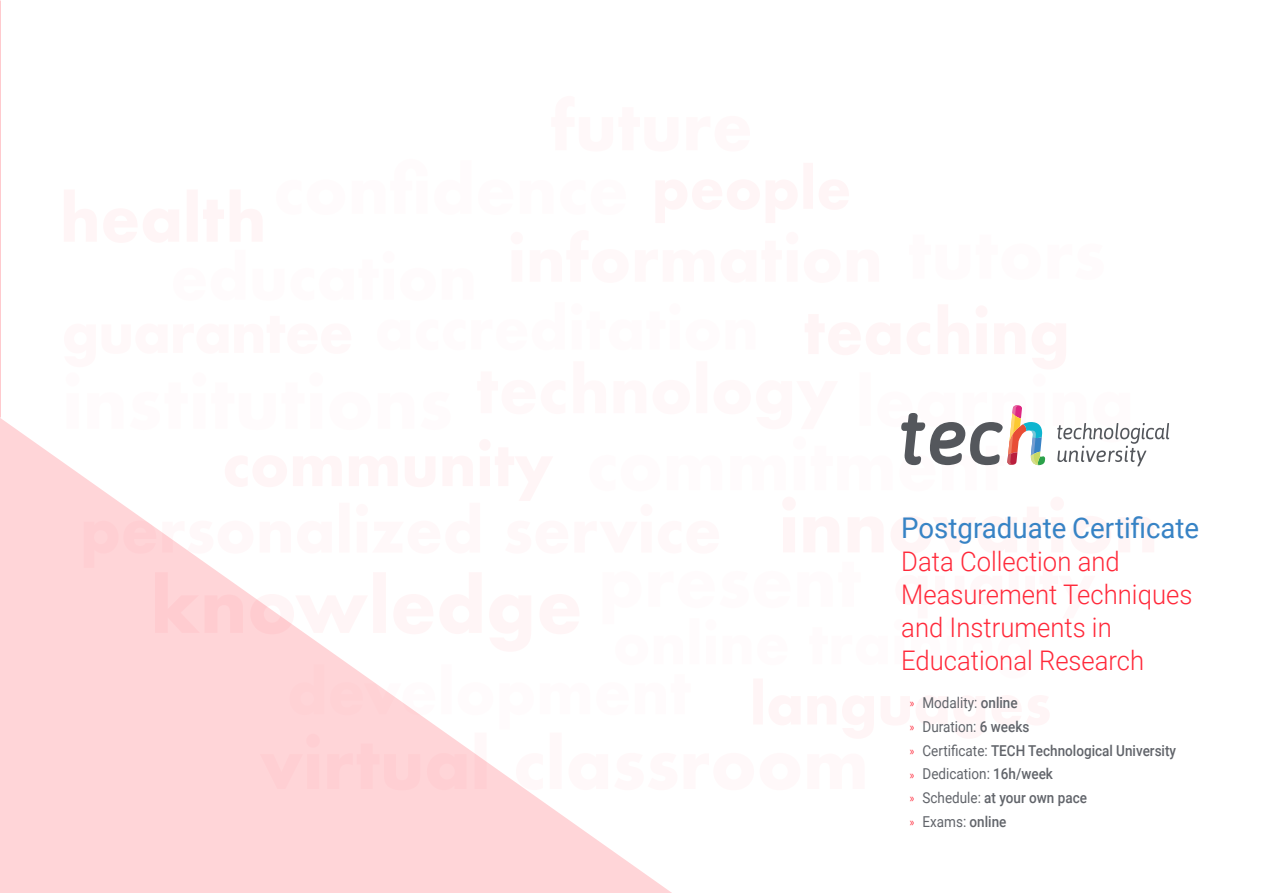
<style>
.page{position:relative;width:1263px;height:893px;background:#fff}
.page>*{position:absolute;margin:0;border:0;box-sizing:border-box;transform-origin:0 0}
.t1{font:28.5px "Roboto";color:#3783c5}
.t2{font:300 27px/33px "Roboto";color:#ff293a;scale:.95 1}
.t3{font:500 15px/23.7px "Roboto";color:#61646a;scale:.9 1}
.s1{font-family:"Myriad Pro";font-weight:400;font-size:12px;color:#ff293a}
.s2{font-weight:400}
</style>
<div class="page">
<svg style="left:0;top:418px;width:672px;height:475px;background:#ffd9db"></svg>
<svg style="left:64px;top:405px;width:1105px;height:385px"></svg>
<h1 class="t1" style="left:901px;top:508px;width:299px">Postgraduate Certificate</h1>
<h2 class="t2" style="left:901px;top:544px;width:308px">Data Collection and<br>Measurement Techniques and Instruments in<br>Educational Research</h2>
<p class="t3" style="left:910px;top:690px;width:297px"><span class="s1">»</span> <span class="s2">Modality:</span> online<br><span class="s1">»</span> <span class="s2">Duration:</span> 6 weeks<br><span class="s1">»</span> <span class="s2">Certificate:</span> TECH Technological University <span class="s1">»</span> <span class="s2">Dedication:</span> 16h/week<br><span class="s1">»</span> <span class="s2">Schedule:</span> at your own pace<br><span class="s1">»</span> <span class="s2">Exams:</span> online</p>
</div>
